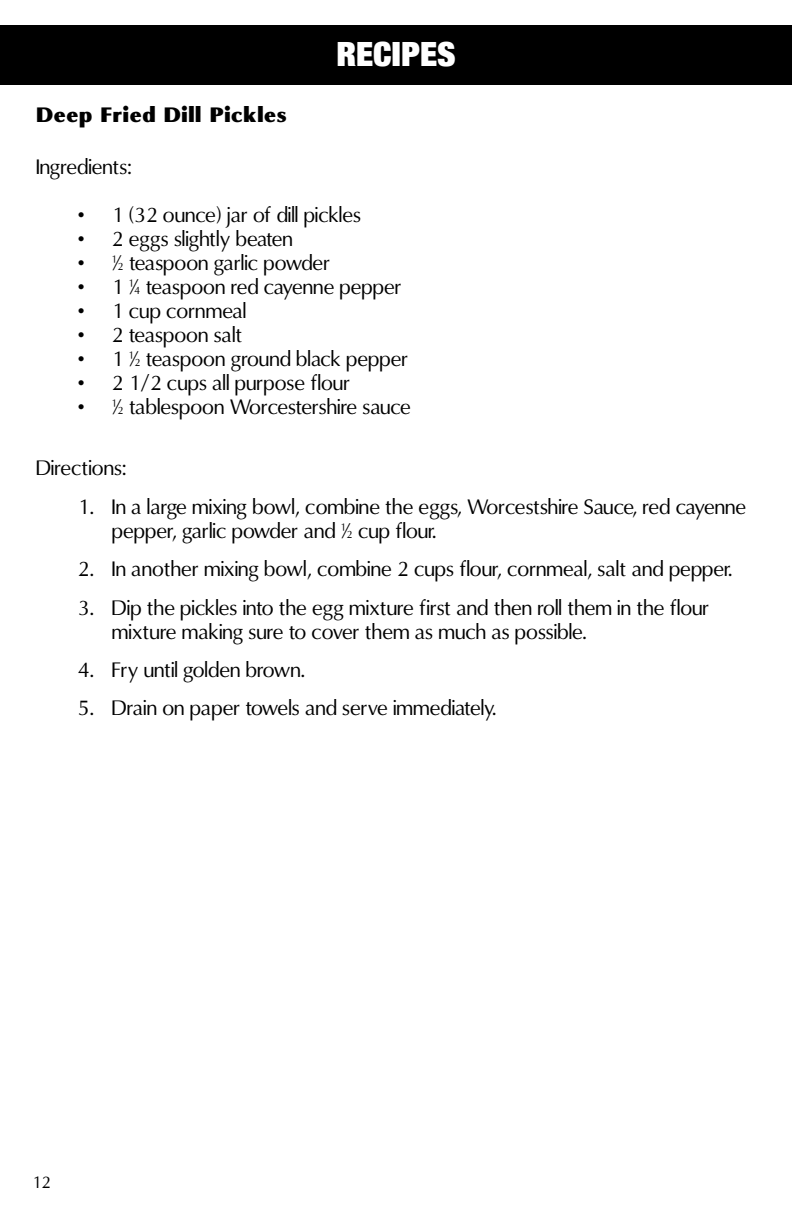
<style>
.page{position:relative;width:792px;height:1224px;background:#fff}
.page>*{position:absolute;margin:0;border:0;box-sizing:border-box;transform-origin:0 0}
.t1{font:36px "Sans Extra Black Condensed DTC";color:#fff}
.t2{font:20px/24px "Omni";color:#000}
.t3{font:900 20px "Omni";color:#000}
.t4{font:16px "Omni";color:#000}
</style>
<div class="page">
<div style="left:0;top:23px;width:792px;height:64px;background:#000"></div>
<h1 class="t1" style="left:336px;top:32px;width:18px">RECIPES</h1>
<p class="t3" style="left:36px;top:102px;width:253px">Deep Fried Dill Pickles</p>
<p class="t2" style="left:36px;top:155px;width:97px">Ingredients:</p>
<p class="t2" style="left:78px;top:203px;width:285px">• 1 (32 ounce) jar of dill pickles</p>
<p class="t2" style="left:78px;top:227px;width:216px">• 2 eggs slightly beaten</p>
<p class="t2" style="left:78px;top:251px;width:254px">• ½ teaspoon garlic powder</p>
<p class="t2" style="left:78px;top:275px;width:325px">• 1 ¼ teaspoon red cayenne pepper</p>
<p class="t2" style="left:78px;top:299px;width:170px">• 1 cup cornmeal</p>
<p class="t2" style="left:78px;top:323px;width:166px">• 2 teaspoon salt</p>
<p class="t2" style="left:78px;top:347px;width:332px">• 1 ½ teaspoon ground black pepper</p>
<p class="t2" style="left:78px;top:371px;width:274px">• 2 1/2 cups all purpose flour</p>
<p class="t2" style="left:78px;top:395px;width:334px">• ½ tablespoon Worcestershire sauce</p>
<p class="t2" style="left:36px;top:456px;width:92px">Directions:</p>
<p class="t2" style="left:112px;top:495px;width:636px;text-indent:-34px">1. In a large mixing bowl, combine the eggs, Worcestshire Sauce, red cayenne pepper, garlic powder and ½ cup flour.</p>
<p class="t2" style="left:78px;top:557px;width:656px">2. In another mixing bowl, combine 2 cups flour, cornmeal, salt and pepper.</p>
<p class="t2" style="left:112px;top:595px;width:599px;text-indent:-34px">3. Dip the pickles into the egg mixture first and then roll them in the flour mixture making sure to cover them as much as possible.</p>
<p class="t2" style="left:78px;top:658px;width:229px">4. Fry until golden brown.</p>
<p class="t2" style="left:78px;top:696px;width:420px">5. Drain on paper towels and serve immediately.</p>
<p class="t4" style="left:32px;top:1172px;width:20px">12</p>
</div>
